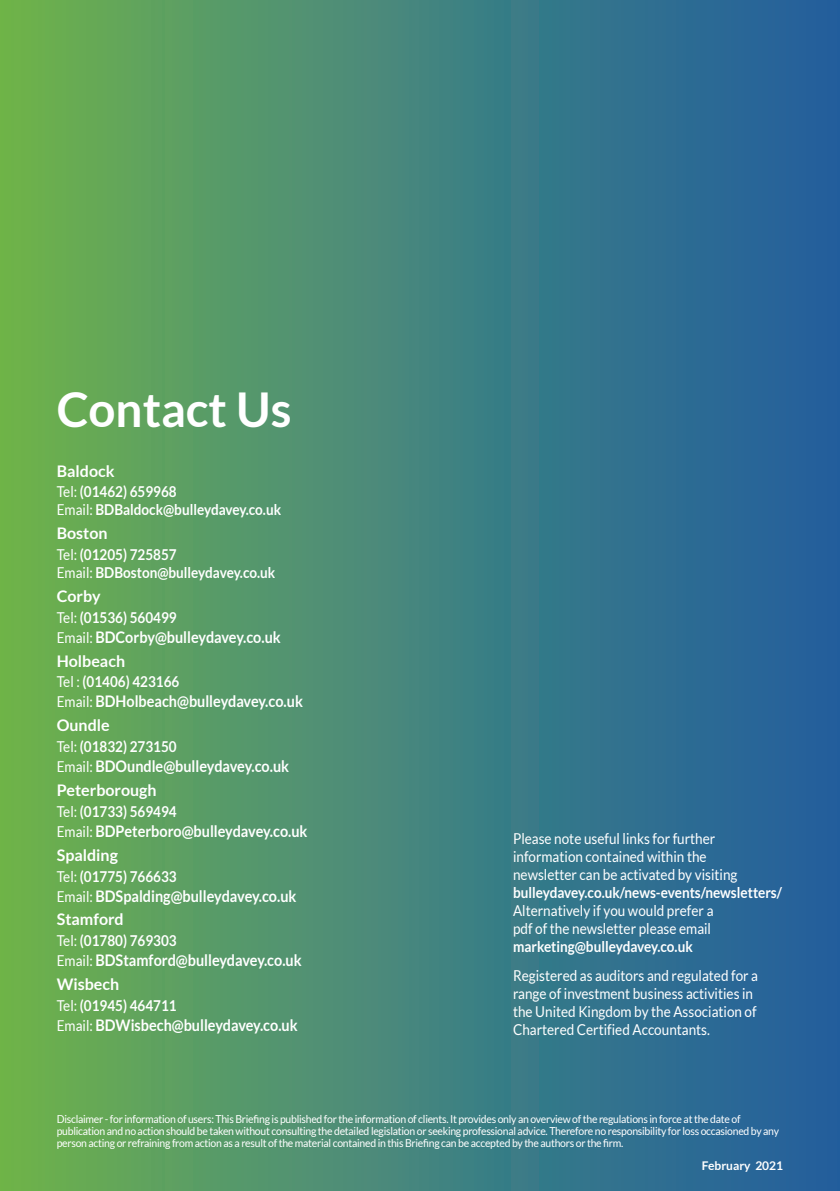
<style>
.page{position:relative;width:840px;height:1191px;background:#fff}
.page>*{position:absolute;margin:0;border:0;box-sizing:border-box;transform-origin:0 0}
.t1{font:700 48px "Lato";color:#fff}
.t2{font:700 16px/23.8px "Lato";color:#fff;scale:.9 1}
.t3{font:700 16px "Lato";color:#fff}
.t4{font:15px/18px "Lato";color:#fff;scale:.9 1}
.t5{font:700 15px/18px "Lato";color:#fff;scale:.9 1}
.t6{font:700 12px "Lato";color:#fff}
.t7{font:11px/12px "Lato";letter-spacing:-.025em;color:#fff;scale:.95 1}
.s1{font-weight:400}
.s2{font-weight:400;font-size:15px}
</style>
<div class="page">
<div style="left:0;top:0;width:839px;height:1191px;background:linear-gradient(to right,#6db250,#1e5ca4)"></div>
<h1 class="t1" style="left:57px;top:382px;width:236px">Contact Us</h1>
<h2 class="t3" style="left:57px;top:461px;width:59px">Baldock</h2>
<h3 class="t5" style="left:57px;top:482px;width:251px"><span class="s1">Tel:</span> (01462) 659968<br><span class="s1">Email:</span> BDBaldock@bulleydavey.co.uk</h3>
<h2 class="t3" style="left:57px;top:524px;width:52px">Boston</h2>
<h3 class="t5" style="left:57px;top:545px;width:244px"><span class="s1">Tel:</span> (01205) 725857<br><span class="s1">Email:</span> BDBoston@bulleydavey.co.uk</h3>
<h2 class="t3" style="left:57px;top:587px;width:45px">Corby</h2>
<h3 class="t5" style="left:57px;top:608px;width:135px"><span class="s1">Tel:</span> (01536) 560499</h3>
<h2 class="t2" style="left:57px;top:625px;width:250px"><span class="s2">Email:</span> BDCorby@bulleydavey.co.uk<br>Holbeach</h2>
<h3 class="t5" style="left:57px;top:672px;width:138px"><span class="s1">Tel :</span> (01406) 423166</h3>
<h2 class="t2" style="left:57px;top:689px;width:275px"><span class="s2">Email:</span> BDHolbeach@bulleydavey.co.uk<br>Oundle</h2>
<h3 class="t5" style="left:57px;top:737px;width:135px"><span class="s1">Tel:</span> (01832) 273150</h3>
<h2 class="t2" style="left:57px;top:754px;width:259px"><span class="s2">Email:</span> BDOundle@bulleydavey.co.uk<br>Peterborough</h2>
<h3 class="t5" style="left:57px;top:802px;width:135px"><span class="s1">Tel:</span> (01733) 569494</h3>
<h2 class="t2" style="left:57px;top:819px;width:280px"><span class="s2">Email:</span> BDPeterboro@bulleydavey.co.uk<br>Spalding</h2>
<h3 class="t5" style="left:57px;top:867px;width:135px"><span class="s1">Tel:</span> (01775) 766633</h3>
<h2 class="t2" style="left:57px;top:883px;width:268px"><span class="s2">Email:</span> BDSpalding@bulleydavey.co.uk<br>Stamford</h2>
<h3 class="t5" style="left:57px;top:931px;width:135px"><span class="s1">Tel:</span> (01780) 769303</h3>
<h2 class="t2" style="left:57px;top:948px;width:273px"><span class="s2">Email:</span> BDStamford@bulleydavey.co.uk<br>Wisbech</h2>
<h3 class="t5" style="left:57px;top:996px;width:135px"><span class="s1">Tel:</span> (01945) 464711</h3>
<h2 class="t2" style="left:57px;top:1013px;width:269px"><span class="s2">Email:</span> BDWisbech@bulleydavey.co.uk</h2>
<h3 class="t4" style="left:513px;top:829px;width:251px">Please note useful links for further information contained within the newsletter can be activated by visiting</h3>
<h3 class="t5" style="left:513px;top:883px;width:300px">bulleydavey.co.uk/news-events/newsletters/</h3>
<h3 class="t4" style="left:513px;top:901px;width:224px">Alternatively if you would prefer a pdf of the newsletter please email</h3>
<h3 class="t5" style="left:513px;top:937px;width:201px">marketing@bulleydavey.co.uk</h3>
<h3 class="t4" style="left:513px;top:966px;width:273px">Registered as auditors and regulated for a range of investment business activities in the United Kingdom by the Association of Chartered Certified Accountants.</h3>
<p class="t7" style="left:57px;top:1113px;width:761px">Disclaimer - for information of users: This Briefing is published for the information of clients. It provides only an overview of the regulations in force at the date of publication and no action should be taken without consulting the detailed legislation or seeking professional advice. Therefore no responsibility for loss occasioned by any person acting or refraining from action as a result of the material contained in this Briefing can be accepted by the authors or the firm.</p>
<p class="t6" style="left:701px;top:1158px;width:83px">February 2021</p>
</div>
